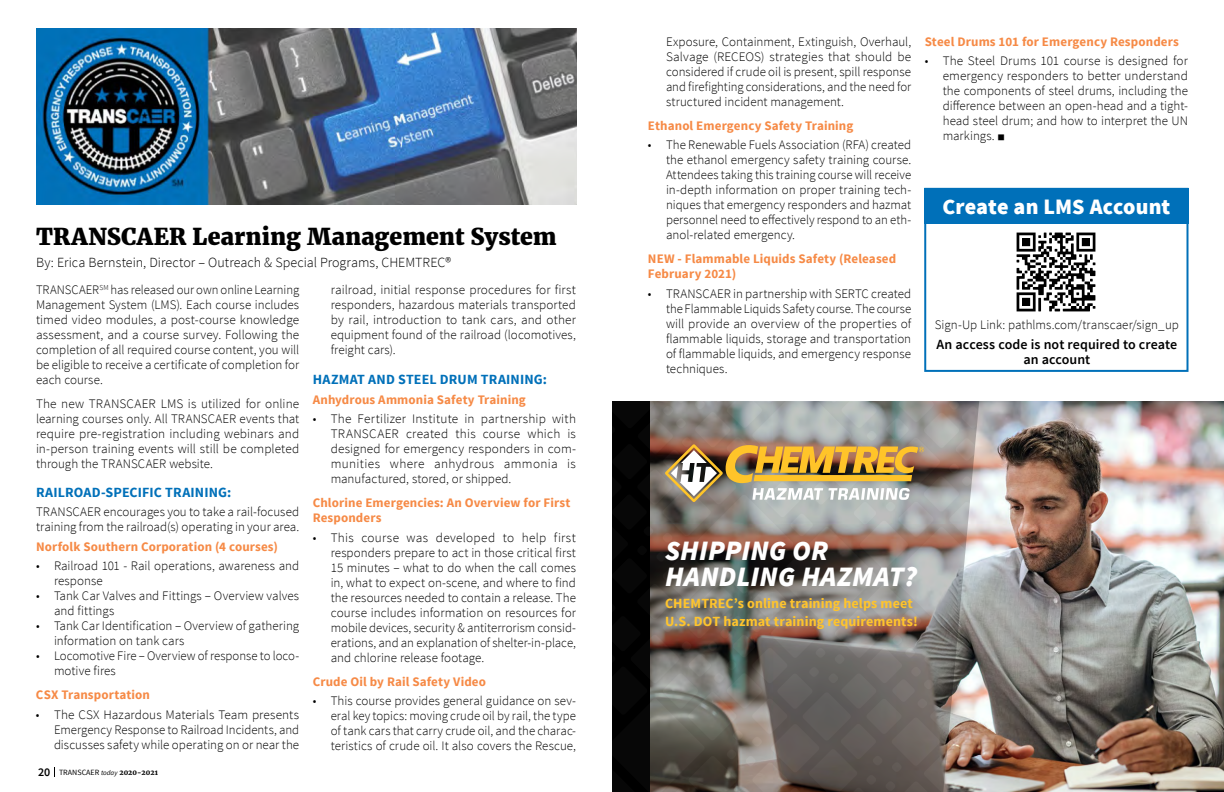
<style>
.page{position:relative;width:1224px;height:792px;background:#fff}
.page>*{position:absolute;margin:0;border:0;box-sizing:border-box;transform-origin:0 0}
.t1{font:italic 900 28px/26px "Source Sans Pro";letter-spacing:.01em;color:#fff}
.t2{font:900 23px "Merriweather";letter-spacing:.005em;color:#000}
.t3{font:900 22px "Source Sans Pro";letter-spacing:.005em;color:#fff}
.t4{font:700 14px/18px "Source Sans Pro";letter-spacing:.005em;color:#ffc42c}
.t5{font:300 14px "Source Sans Pro";color:#000}
.t6{font:700 14px "Source Sans Pro";letter-spacing:.005em;color:#0070b9}
.t7{font:600 14px/15px "Source Sans Pro";letter-spacing:.005em;color:#000;text-align:center}
.t8{font:300 13px/15px "Source Sans Pro";color:#000;text-align:justify}
.t9{font:700 13px/15px "Source Sans Pro";letter-spacing:.01em;color:#f68a46}
.t10{font:8px "Source Sans Pro";color:#000}
.s1{font-weight:600;font-size:12px}
.s2{font-style:italic;font-size:7px}
.s3{font-family:"Merriweather";font-weight:700;font-size:7px}
</style>
<div class="page">
<img style="left:1016px;top:232px;width:80px;height:80px">
<div style="left:924px;top:188px;width:264px;height:184px;border:2px solid #0070b9"></div>
<div style="left:924px;top:188px;width:264px;height:36px;background:#0070b9"></div>
<img style="left:979px;top:401px;width:245px;height:391px">
<img style="left:36px;top:28px;width:540px;height:176px">
<img style="left:612px;top:401px;width:367px;height:391px">
<h2 class="t2" style="left:36px;top:222px;width:522px">TRANSCAER Learning Management System</h2>
<p class="t5" style="left:36px;top:254px;width:416px">By: Erica Bernstein, Director – Outreach &amp; Special Programs, CHEMTREC®</p>
<p class="t8" style="left:331px;top:282px;width:247px">railroad, initial response procedures for first responders, hazardous materials transported by rail, introduction to tank cars, and other equipment found of the railroad (locomotives, freight cars).</p>
<p class="t6" style="left:313px;top:371px;width:236px">HAZMAT AND STEEL DRUM TRAINING:</p>
<p class="t9" style="left:313px;top:392px;width:215px">Anhydrous Ammonia Safety Training</p>
<p class="t8" style="left:331px;top:411px;width:247px;text-indent:-18px">• The Fertilizer Institute in partnership with TRANSCAER created this course which is designed for emergency responders in com&shy;munities where anhydrous ammonia is manufactured, stored, or shipped.</p>
<p class="t9" style="left:313px;top:496px;width:259px">Chlorine Emergencies: An Overview for First<br>Responders</p>
<p class="t8" style="left:331px;top:530px;width:247px;text-indent:-18px">• This course was developed to help first responders prepare to act in those critical first 15 minutes – what to do when the call comes in, what to expect on-scene, and where to find the resources needed to contain a release. The course includes information on resources for mobile devices, security &amp; antiterrorism consid&shy;erations, and an explanation of shelter-in-place, and chlorine release footage.</p>
<p class="t9" style="left:313px;top:674px;width:175px">Crude Oil by Rail Safety Video</p>
<p class="t8" style="left:331px;top:693px;width:247px;text-indent:-18px">• This course provides general guidance on sev&shy;eral key topics: moving crude oil by rail, the type of tank cars that carry crude oil, and the charac&shy;teristics of crude oil. It also covers the Rescue,</p>
<p class="t8" style="left:36px;top:282px;width:265px">TRANSCAER<sup>SM</sup> has released our own online Learning Management System (LMS). Each course includes timed video modules, a post-course knowledge assessment, and a course survey. Following the completion of all required course content, you will be eligible to receive a certificate of completion for each course.</p>
<p class="t8" style="left:36px;top:396px;width:265px">The new TRANSCAER LMS is utilized for online learning courses only. All TRANSCAER events that require pre-registration including webinars and in-person training events will still be completed through the TRANSCAER website.</p>
<p class="t6" style="left:36px;top:483px;width:197px">RAILROAD-SPECIFIC TRAINING:</p>
<p class="t8" style="left:36px;top:504px;width:265px">TRANSCAER encourages you to take a rail-focused training from the railroad(s) operating in your area.</p>
<p class="t9" style="left:36px;top:539px;width:243px">Norfolk Southern Corporation (4 courses)</p>
<p class="t8" style="left:54px;top:558px;width:247px;text-indent:-18px">• Railroad 101 - Rail operations, awareness and response</p>
<p class="t8" style="left:54px;top:588px;width:247px;text-indent:-18px">• Tank Car Valves and Fittings – Overview valves and fittings</p>
<p class="t8" style="left:54px;top:618px;width:247px;text-indent:-18px">• Tank Car Identification – Overview of gathering information on tank cars</p>
<p class="t8" style="left:54px;top:648px;width:247px;text-indent:-18px">• Locomotive Fire – Overview of response to loco&shy;motive fires</p>
<p class="t9" style="left:36px;top:688px;width:115px">CSX Transportation</p>
<p class="t8" style="left:54px;top:707px;width:247px;text-indent:-18px">• The CSX Hazardous Materials Team presents Emergency Response to Railroad Incidents, and discusses safety while operating on or near the</p>
<p class="t10" style="left:38px;top:768px;width:121px"><span class="s1">20</span> TRANSCAER <span class="s2">today</span> <span class="s3">2020-2021</span></p>
<p class="t8" style="left:666px;top:34px;width:247px">Exposure, Containment, Extinguish, Overhaul, Salvage (RECEOS) strategies that should be considered if crude oil is present, spill response and firefighting considerations, and the need for structured incident management.</p>
<p class="t9" style="left:648px;top:118px;width:207px">Ethanol Emergency Safety Training</p>
<p class="t8" style="left:666px;top:138px;width:247px;text-indent:-18px">• The Renewable Fuels Association (RFA) created the ethanol emergency safety training course.<br>Attendees taking this training course will receive in-depth information on proper training tech&shy;niques that emergency responders and hazmat personnel need to effectively respond to an eth&shy;anol-related emergency.</p>
<p class="t9" style="left:648px;top:252px;width:250px">NEW - Flammable Liquids Safety (Released<br>February 2021)</p>
<p class="t8" style="left:666px;top:286px;width:247px;text-indent:-18px">• TRANSCAER in partnership with SERTC created the Flammable Liquids Safety course. The course will provide an overview of the properties of flammable liquids, storage and transportation of flammable liquids, and emergency response techniques.</p>
<p class="t9" style="left:925px;top:34px;width:256px">Steel Drums 101 for Emergency Responders</p>
<p class="t8" style="left:943px;top:54px;width:247px;text-indent:-18px">• The Steel Drums 101 course is designed for emergency responders to better understand the components of steel drums, including the difference between an open-head and a tight&shy;head steel drum; and how to interpret the UN markings. ■</p>
<h3 class="t3" style="left:942px;top:192px;width:230px">Create an LMS Account</h3>
<p class="t8" style="left:935px;top:317px;width:245px">Sign-Up Link: pathlms.com/transcaer/sign_up</p>
<p class="t7" style="left:936px;top:337px;width:242px">An access code is not required to create an account</p>
<h1 class="t1" style="left:665px;top:537px;width:253px">SHIPPING OR<br>HANDLING HAZMAT?</h1>
<p class="t4" style="left:665px;top:595px;width:254px">CHEMTREC’s online training helps meet<br>U.S. DOT hazmat training requirements!</p>
</div>
